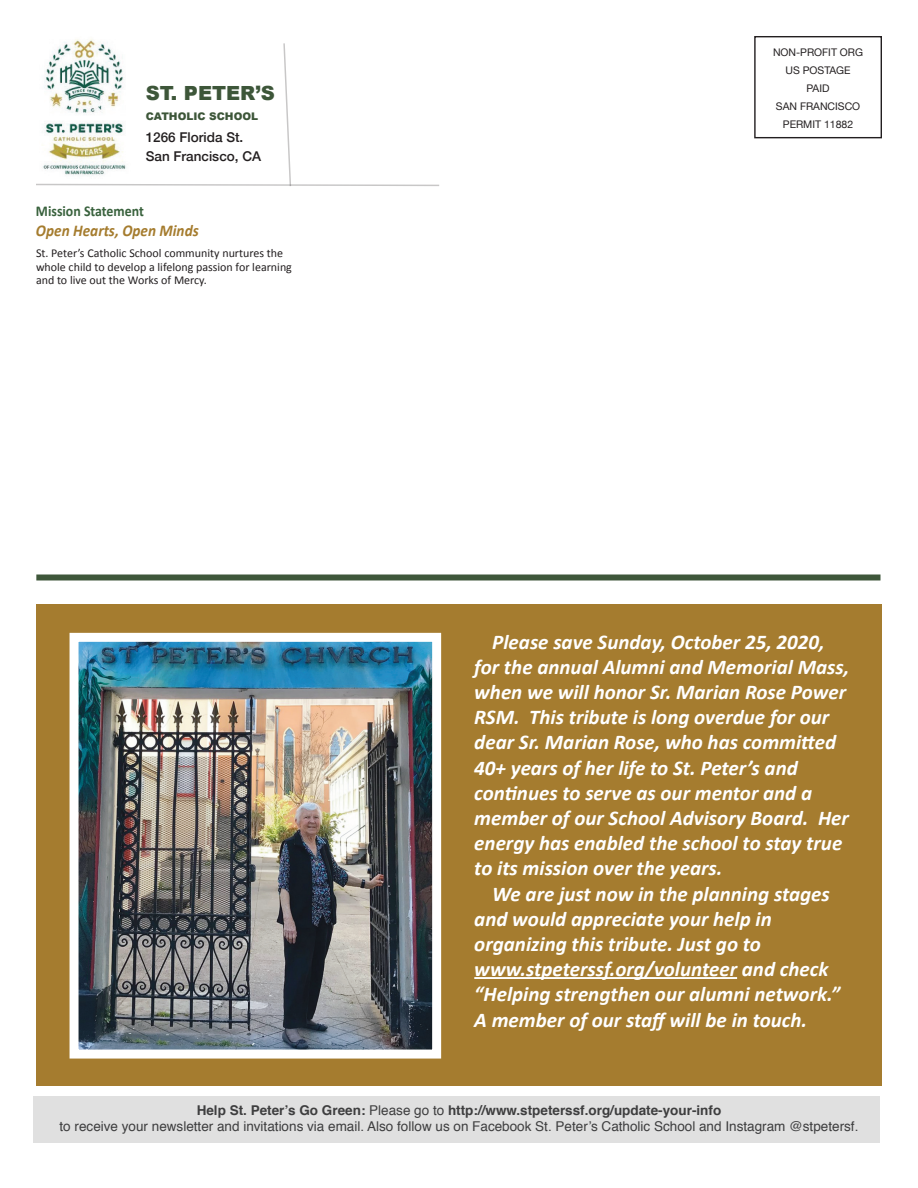
<style>
.page{position:relative;width:918px;height:1188px;background:#fff}
.page>*{position:absolute;margin:0;border:0;box-sizing:border-box;transform-origin:0 0}
.t1{font:italic 700 21px/25.2px "Calibri";color:#fff}
.t2{font:900 19.5px "Arial";color:#3d5639}
.t3{font:italic 700 16.5px "Calibri";color:#a57c2e;scale:.92 1}
.t4{font:700 15px "Calibri";color:#38613c;scale:.92 1}
.t5{font:13.5px/16.2px "Helvetica";color:#3e3e3f;text-align:center}
.t6{font:500 13.5px/19.5px "Helvetica Neue";color:#231f20}
.t7{font:12px/13.5px "Calibri";color:#231f20}
.t8{font:10.5px/18px "Helvetica Neue";color:#231f20;text-align:center}
.t9{font:900 10.5px "Arial";color:#3d5639}
.s1{font-weight:700}
</style>
<div class="page">
<div style="left:36px;top:604px;width:846px;height:481px;background:#a57c2f"></div>
<div style="left:754px;top:36px;width:128px;height:102px;border:1px solid #231f20"></div>
<svg style="left:36px;top:42px;width:404px;height:144px"></svg>
<div style="left:33px;top:1096px;width:846px;height:47px;background:#e0e0e0"></div>
<hr style="left:474px;top:977px;width:263px;height:2px;background:#fff">
<img style="left:80px;top:643px;width:351px;height:406px">
<div style="left:70px;top:633px;width:371px;height:426px;border:9px solid #fff"></div>
<div style="left:36px;top:574px;width:845px;height:6px;background:#3e573a"></div>
<p class="t2" style="left:146px;top:79px;width:131px">ST. PETER’S</p>
<p class="t9" style="left:146px;top:108px;width:114px">CATHOLIC SCHOOL</p>
<p class="t6" style="left:146px;top:126px;width:117px">1266 Florida St.<br>San Francisco, CA</p>
<p class="t4" style="left:36px;top:201px;width:119px">Mission Statement</p>
<p class="t3" style="left:36px;top:220px;width:178px">Open Hearts, Open Minds</p>
<p class="t7" style="left:36px;top:247px;width:257px">St. Peter’s Catholic School community nurtures the whole child to develop a lifelong passion for learning and to live out the Works of Mercy.</p>
<p class="t8" style="left:773px;top:44px;width:92px">NON-PROFIT ORG<br>US POSTAGE<br>PAID<br>SAN FRANCISCO<br>PERMIT 11882</p>
<p class="t1" style="left:474px;top:629px;width:376px;text-indent:18px">Please save Sunday, October 25, 2020, for the annual Alumni and Memorial Mass, when we will honor Sr. Marian Rose Power RSM. This tribute is long overdue for our dear Sr. Marian Rose, who has committed 40+ years of her life to St. Peter’s and continues to serve as our mentor and a member of our School Advisory Board. Her energy has enabled the school to stay true to its mission over the years.</p>
<p class="t1" style="left:474px;top:881px;width:368px;text-indent:18px">We are just now in the planning stages and would appreciate your help in organizing this tribute. Just go to www.stpeterssf.org/volunteer and check “Helping strengthen our alumni network.” A member of our staff will be in touch.</p>
<p class="t5" style="left:60px;top:1103px;width:800px"><span class="s1">Help St. Peter’s Go Green:</span> Please go to <span class="s1">http://www.stpeterssf.org/update-your-info<br></span>to receive your newsletter and invitations via email. Also follow us on Facebook St. Peter’s Catholic School and Instagram @stpetersf.</p>
</div>
